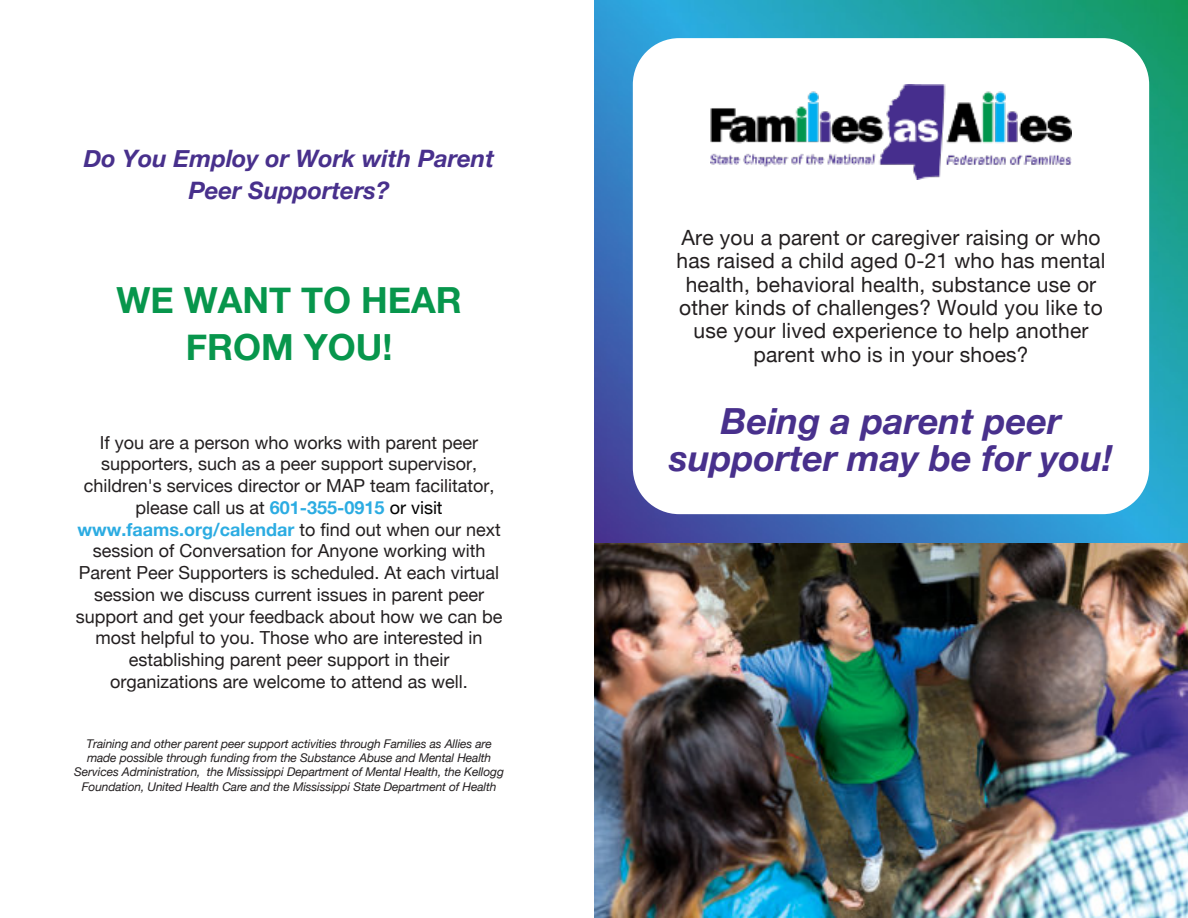
<style>
.page{position:relative;width:1188px;height:918px;background:#fff}
.page>*{position:absolute;margin:0;border:0;box-sizing:border-box;transform-origin:0 0}
.t1{font:italic 700 36px/37px "Helvetica Neue";color:#48308c;text-align:center}
.t2{font:700 36px/47px "Helvetica Neue";color:#07964c;text-align:center}
.t3{font:italic 700 24px/31.2px "Helvetica Neue";color:#48308c;text-align:center}
.t4{font:21px/23.2px "Helvetica Neue";letter-spacing:.01em;color:#231f20;text-align:center}
.t5{font:18px/21.8px "Helvetica Neue";color:#231f20;text-align:center}
.t6{font:italic 12px/14.2px "Helvetica Neue";letter-spacing:-.01em;color:#231f20;text-align:center}
.s1{font-weight:700;color:#2cace2}
.s2{color:#000}
</style>
<div class="page">
<img style="left:594px;top:0;width:594px;height:544px">
<div style="left:633px;top:38px;width:516px;height:476px;background:#fff;border-radius:46px"></div>
<img style="left:711px;top:85px;width:360px;height:94px">
<img style="left:594px;top:544px;width:594px;height:374px">
<h2 class="t3" style="left:84px;top:143px;width:412px">Do You Employ or Work with Parent<br>Peer Supporters?</h2>
<h1 class="t2" style="left:116px;top:276px;width:347px">WE WANT TO HEAR<br>FROM YOU!</h1>
<p class="t5" style="left:76px;top:431px;width:428px">If you are a person who works with parent peer supporters, such as a peer support supervisor, children's services director or MAP team facilitator, please call us at <span class="s1">601-355-0915</span> <span class="s2">or visit </span><span class="s1">www.faams.org/calendar</span> to find out when our next session of Conversation for Anyone working with Parent Peer Supporters is scheduled. At each virtual session we discuss current issues in parent peer support and get your feedback about how we can be most helpful to you. Those who are interested in establishing parent peer support in their organizations are welcome to attend as well.</p>
<p class="t6" style="left:74px;top:736px;width:431px">Training and other parent peer support activities through Families as Allies are made possible through funding from the Substance Abuse and Mental Health Services Administration, the Mississippi Department of Mental Health, the Kellogg Foundation, United Health Care and the Mississippi State Department of Health</p>
<p class="t4" style="left:677px;top:226px;width:430px">Are you a parent or caregiver raising or who has raised a child aged 0-21 who has mental health, behavioral health, substance use or other kinds of challenges? Would you like to use your lived experience to help another parent who is in your shoes?</p>
<h1 class="t1" style="left:669px;top:402px;width:445px">Being a parent peer supporter may be for you!</h1>
</div>
